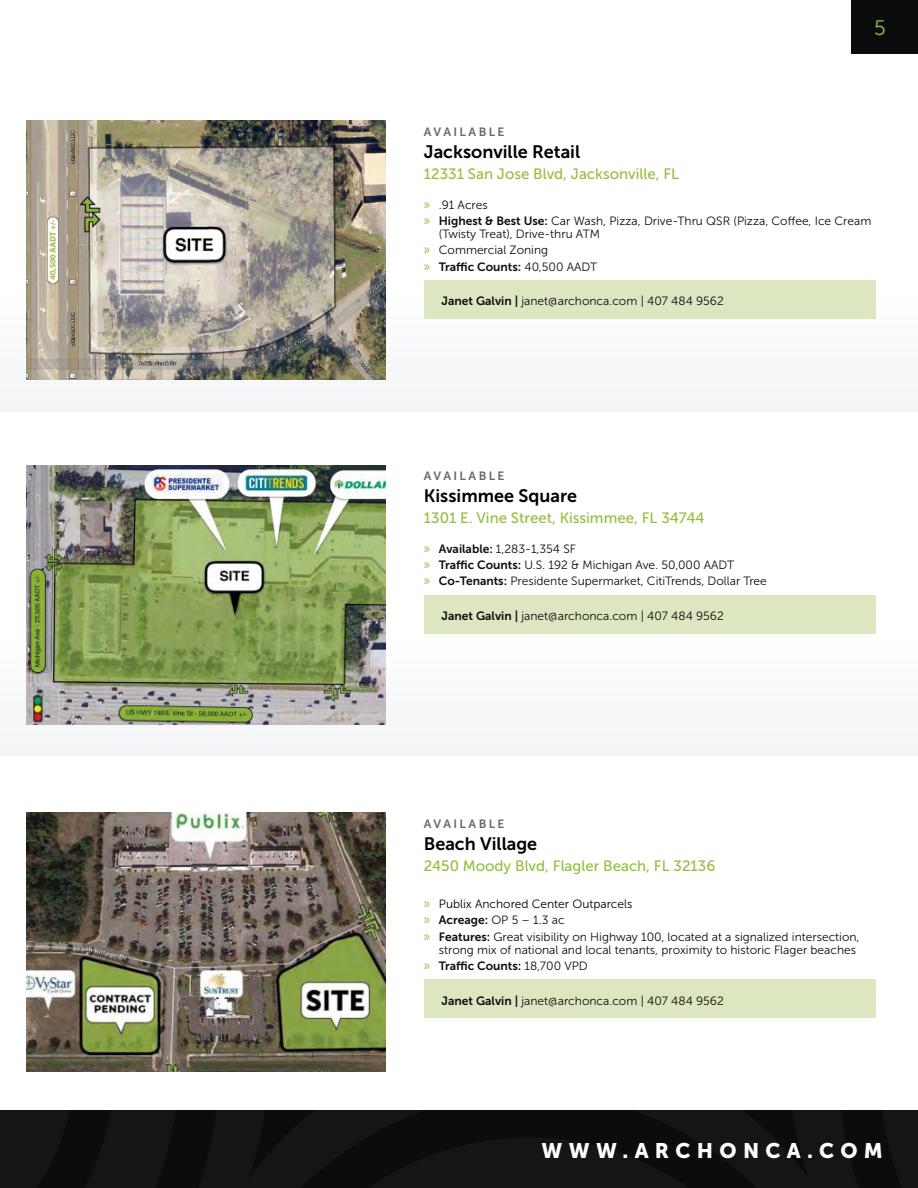
<style>
.page{position:relative;width:918px;height:1188px;background:#fff}
.page>*{position:absolute;margin:0;border:0;box-sizing:border-box;transform-origin:0 0}
.t1{font:21px "Museo Sans 900";letter-spacing:.3em;color:#fff}
.t2{font:21px "Museo Sans 300";color:#96be3e}
.t3{font:18px "Museo Sans 700";color:#000}
.t4{font:15px "Museo Sans 500";color:#96be3e}
.t5{font:12px/16.2px "Museo Sans 300";color:#0d0c0d}
.t6{font:12px "Museo Sans 700";color:#0d0c0d}
.t7{font:12px "Museo Sans 700";letter-spacing:.2em;color:#63696b}
.s1{font-family:"Myriad Pro";font-size:15px;color:#96be3e}
.s2{font-family:"Museo Sans 700"}
.s3{font-family:"Museo Sans 300"}
.s4{color:#000}
</style>
<div class="page">
<svg style="left:20px;top:1110px;width:898px;height:78px;background:#111112"></svg>
<div style="left:0;top:1110px;width:20px;height:78px;background:#151516"></div>
<img style="left:27px;top:813px;width:359px;height:258px">
<div style="left:424px;top:980px;width:451px;height:38px;background:#dce6c0"></div>
<div style="left:852px;top:0;width:66px;height:53px;background:#0d0c0d"></div>
<div style="left:424px;top:280px;width:451px;height:38px;background:#dce6c0"></div>
<img style="left:27px;top:121px;width:359px;height:259px">
<img style="left:27px;top:465px;width:359px;height:259px">
<div style="left:424px;top:595px;width:451px;height:38px;background:#dce6c0"></div>
<h1 class="t2" style="left:874px;top:17px;width:13px">5</h1>
<p class="t7" style="left:424px;top:125px;width:82px">AVAILABLE</p>
<h2 class="t3" style="left:424px;top:141px;width:158px">Jacksonville Retail</h2>
<p class="t4" style="left:424px;top:165px;width:257px">12331 San Jose Blvd, Jacksonville, FL</p>
<p class="t5" style="left:424px;top:196px;width:449px"><span class="s1">»</span> .91 Acres<br><span class="s1">»</span> <span class="s2">Highest &amp; Best Use:</span> Car Wash, Pizza, Drive-Thru QSR (Pizza, Coffee, Ice Cream</p>
<p class="t5" style="left:424px;top:226px;width:178px;text-indent:15px">(Twisty Treat), Drive-thru ATM <span class="s1">»</span> Commercial Zoning</p>
<p class="t6" style="left:424px;top:260px;width:175px"><span class="s1">»</span> Traffic Counts: <span class="s3">40,500 AADT</span></p>
<p class="t5" style="left:442px;top:293px;width:284px"><span class="s2">Janet Galvin |</span> janet@archonca.com | 407 484 9562</p>
<p class="t7" style="left:424px;top:470px;width:82px">AVAILABLE</p>
<h2 class="t3" style="left:424px;top:486px;width:155px">Kissimmee Square</h2>
<p class="t4" style="left:424px;top:510px;width:282px">1301 E. Vine Street, Kissimmee, FL 34744</p>
<p class="t5" style="left:424px;top:541px;width:345px"><span class="s1">»</span> <span class="s2">Available:</span> 1,283-1,354 SF<br><span class="s1">»</span> <span class="s2">Traffic Counts:</span> U.S. 192 &amp; Michigan Ave. 50,000 AADT<br><span class="s1">»</span> <span class="s2">Co-Tenants:</span> Presidente Supermarket, CitiTrends, Dollar Tree</p>
<p class="t5" style="left:442px;top:608px;width:284px"><span class="s2">Janet Galvin |</span> janet@archonca.com | 407 484 9562</p>
<p class="t7" style="left:424px;top:817px;width:82px">AVAILABLE</p>
<h2 class="t3" style="left:424px;top:834px;width:115px">Beach Village</h2>
<p class="t4" style="left:424px;top:857px;width:293px">2450 Moody Blvd, Flagler Beach, FL 32136</p>
<p class="t5" style="left:424px;top:896px;width:437px"><span class="s1">»</span> <span class="s4">Publix Anchored Center Outparcels<br></span><span class="s1">»</span> <span class="s2">Acreage:</span> OP 5 – 1.3 ac<br><span class="s1">»</span> <span class="s2">Features:</span> Great visibility on Highway 100, located at a signalized intersection,</p>
<p class="t5" style="left:439px;top:942px;width:419px">strong mix of national and local tenants, proximity to historic Flager beaches</p>
<p class="t6" style="left:424px;top:960px;width:166px"><span class="s1">»</span> Traffic Counts: <span class="s3">18,700 VPD</span></p>
<p class="t5" style="left:442px;top:992px;width:284px"><span class="s2">Janet Galvin |</span> janet@archonca.com | 407 484 9562</p>
<h1 class="t1" style="left:542px;top:1139px;width:343px">WWW.ARCHONCA.COM</h1>
</div>
